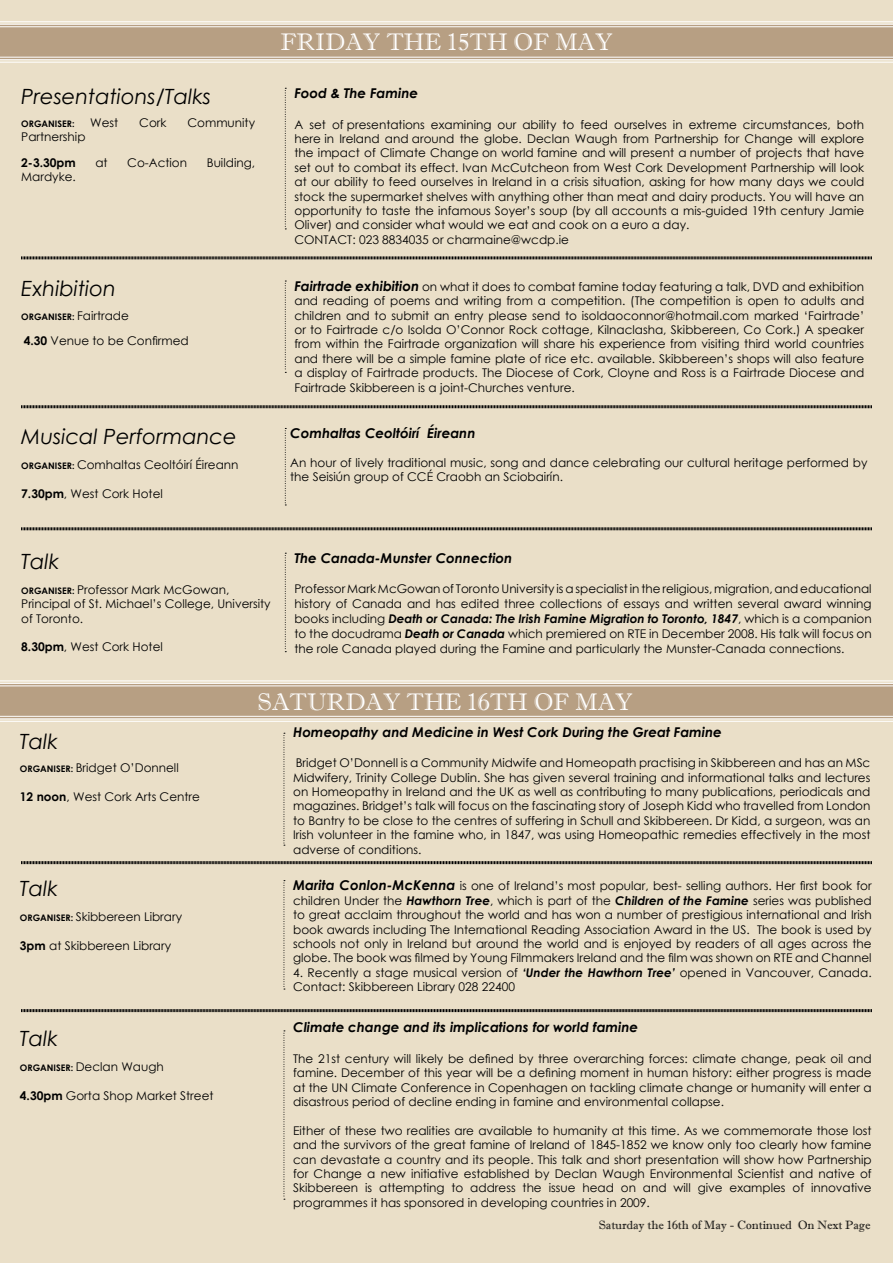
<style>
.page{position:relative;width:893px;height:1263px;background:#eadfc8}
.page>*{position:absolute;margin:0;border:0;box-sizing:border-box;transform-origin:0 0}
.t1{font:24px "Imprint MT Shadow";color:#fff}
.t2{font:italic 21px "Century Gothic";color:#000}
.t3{font:italic 700 13.5px "Century Gothic";color:#000}
.t4{font:12px/14.4px "Century Gothic";color:#000;text-align:justify}
.t5{font:12px "Imprint MT Shadow";color:#000}
.t6{font:700 12px "Century Gothic";color:#000}
.t7{font:700 9px "Century Gothic";color:#000}
.s1{font-weight:400;font-size:12px}
.s2{font-weight:700}
.s3{font-weight:700;font-size:9px}
.s4{font-weight:700;font-style:italic;font-size:13.5px}
.s5{font-weight:700;font-style:italic}
</style>
<div class="page">
<svg style="left:0;top:680px;width:893px;height:42px;background:#c5b29a"></svg>
<svg style="left:21px;top:405px;width:851px;height:4px;background:#746e63"></svg>
<svg style="left:21px;top:527px;width:851px;height:4px;background:#746e63"></svg>
<svg style="left:285px;top:281px;width:1px;height:92px"></svg>
<svg style="left:285px;top:428px;width:1px;height:78px"></svg>
<svg style="left:285px;top:553px;width:1px;height:99px"></svg>
<svg style="left:21px;top:256px;width:851px;height:4px;background:#746e63"></svg>
<svg style="left:285px;top:88px;width:1px;height:142px"></svg>
<svg style="left:0;top:21px;width:893px;height:42px;background:#c5b29a"></svg>
<svg style="left:21px;top:860px;width:851px;height:5px;background:#8b8577"></svg>
<svg style="left:284px;top:733px;width:1px;height:113px"></svg>
<svg style="left:284px;top:880px;width:1px;height:110px"></svg>
<svg style="left:284px;top:1030px;width:1px;height:170px"></svg>
<svg style="left:21px;top:1008px;width:851px;height:5px;background:#8b8577"></svg>
<h2 class="t2" style="left:21px;top:81px;width:191px">Presentations/Talks</h2>
<p class="t7" style="left:21px;top:117px;width:55px">ORGANISER:</p>
<p class="t4" style="left:90px;top:115px;width:30px">West</p>
<p class="t4" style="left:139px;top:115px;width:29px">Cork</p>
<p class="t4" style="left:187px;top:115px;width:69px">Community</p>
<p class="t4" style="left:21px;top:130px;width:66px">Partnership</p>
<p class="t6" style="left:21px;top:153px;width:56px">2-3.30pm</p>
<p class="t4" style="left:95px;top:155px;width:14px">at</p>
<p class="t4" style="left:127px;top:155px;width:61px">Co-Action</p>
<p class="t4" style="left:207px;top:155px;width:50px">Building,</p>
<p class="t4" style="left:21px;top:169px;width:56px">Mardyke.</p>
<h2 class="t2" style="left:21px;top:274px;width:96px">Exhibition</h2>
<p class="t7" style="left:21px;top:310px;width:109px">ORGANISER: <span class="s1">Fairtrade</span></p>
<p class="t4" style="left:24px;top:333px;width:167px"><span class="s2">4.30</span> Venue to be Confirmed</p>
<h2 class="t2" style="left:21px;top:422px;width:217px">Musical Performance</h2>
<p class="t4" style="left:21px;top:457px;width:219px"><span class="s3">ORGANISER:</span> Comhaltas Ceoltóirí Éireann</p>
<p class="t4" style="left:21px;top:486px;width:143px"><span class="s2">7.30pm</span>, West Cork Hotel</p>
<h1 class="t1" style="left:280px;top:27px;width:334px">Friday the 15th of May</h1>
<p class="t3" style="left:294px;top:83px;width:125px">Food &amp; The Famine</p>
<p class="t4" style="left:294px;top:117px;width:571px;text-align:left">A set of presentations examining our ability to feed ourselves in extreme circumstances, both here in Ireland and around the globe. Declan Waugh from Partnership for Change will explore the impact of Climate Change on world famine and will present a number of projects that have set out to combat its effect. Ivan McCutcheon from West Cork Development Partnership will look at our ability to feed ourselves in Ireland in a crisis situation, asking for how many days we could stock the supermarket shelves with anything other than meat and dairy products. You will have an opportunity to taste the infamous Soyer’s soup (by all accounts a mis-guided 19th century Jamie Oliver) and consider what would we eat and cook on a euro a day.<br>CONTACT: 023 8834035 or charmaine@wcdp.ie</p>
<p class="t4" style="left:294px;top:279px;width:571px"><span class="s4">Fairtrade exhibition</span> on what it does to combat famine today featuring a talk, DVD and exhibition and reading of poems and writing from a competition. (The competition is open to adults and children and to submit an entry please send to isoldaoconnor@hotmail.com marked ‘Fairtrade’ or to Fairtrade c/o Isolda O’Connor Rock cottage, Kilnaclasha, Skibbereen, Co Cork.) A speaker from within the Fairtrade organization will share his experience from visiting third world countries and there will be a simple famine plate of rice etc. available. Skibbereen’s shops will also feature a display of Fairtrade products. The Diocese of Cork, Cloyne and Ross is a Fairtrade Diocese and Fairtrade Skibbereen is a joint-Churches venture.</p>
<p class="t3" style="left:290px;top:423px;width:187px">Comhaltas Ceoltóirí Éireann</p>
<p class="t4" style="left:290px;top:455px;width:579px">An hour of lively traditional music, song and dance celebrating our cultural heritage performed by the Seisiún group of CCÉ Craobh an Sciobairín.</p>
<h2 class="t2" style="left:21px;top:546px;width:40px">Talk</h2>
<p class="t4" style="left:21px;top:582px;width:251px;text-align:left"><span class="s3">ORGANISER:</span> Professor Mark McGowan,<br>Principal of St. Michael’s College, University of Toronto.</p>
<p class="t4" style="left:21px;top:640px;width:143px"><span class="s2">8.30pm</span>, West Cork Hotel</p>
<p class="t3" style="left:294px;top:548px;width:219px">The Canada-Munster Connection</p>
<p class="t4" style="left:294px;top:581px;width:579px;line-height:15px">Professor Mark McGowan of Toronto University is a specialist in the religious, migration, and educational history of Canada and has edited three collections of essays and written several award winning books including <span class="s5">Death or Canada: The Irish Famine Migration to Toronto, 1847</span>, which is a companion to the docudrama <span class="s5">Death or Canada</span> which premiered on RTE in December 2008. His talk will focus on the role Canada played during the Famine and particularly the Munster-Canada connections.</p>
<h2 class="t2" style="left:20px;top:726px;width:40px">Talk</h2>
<p class="t4" style="left:20px;top:760px;width:160px"><span class="s3">ORGANISER:</span> Bridget O’Donnell</p>
<p class="t4" style="left:20px;top:789px;width:182px"><span class="s2">12 noon</span>, West Cork Arts Centre</p>
<h2 class="t2" style="left:20px;top:874px;width:40px">Talk</h2>
<p class="t4" style="left:20px;top:909px;width:164px"><span class="s3">ORGANISER:</span> Skibbereen Library</p>
<p class="t4" style="left:20px;top:938px;width:153px"><span class="s2">3pm</span> at Skibbereen Library</p>
<h2 class="t2" style="left:20px;top:1024px;width:40px">Talk</h2>
<p class="t4" style="left:20px;top:1060px;width:145px"><span class="s3">ORGANISER:</span> Declan Waugh</p>
<p class="t4" style="left:20px;top:1088px;width:195px"><span class="s2">4.30pm</span> Gorta Shop Market Street</p>
<h1 class="t1" style="left:258px;top:688px;width:377px">Saturday the 16th of May</h1>
<p class="t3" style="left:293px;top:721px;width:430px">Homeopathy and Medicine in West Cork During the Great Famine</p>
<p class="t4" style="left:293px;top:755px;width:579px">Bridget O’Donnell is a Community Midwife and Homeopath practising in Skibbereen and has an MSc Midwifery, Trinity College Dublin. She has given several training and informational talks and lectures on Homeopathy in Ireland and the UK as well as contributing to many publications, periodicals and magazines. Bridget’s talk will focus on the fascinating story of Joseph Kidd who travelled from London to Bantry to be close to the centres of suffering in Schull and Skibbereen. Dr Kidd, a surgeon, was an Irish volunteer in the famine who, in 1847, was using Homeopathic remedies effectively in the most adverse of conditions.</p>
<p class="t4" style="left:293px;top:879px;width:580px"><span class="s4">Marita Conlon-McKenna</span> is one of Ireland’s most popular, best- selling authors. Her first book for children Under the <span class="s5">Hawthorn Tree</span>, which is part of the <span class="s5">Children of the Famine</span> series was published to great acclaim throughout the world and has won a number of prestigious international and Irish book awards including The International Reading Association Award in the US. The book is used by schools not only in Ireland but around the world and is enjoyed by readers of all ages across the globe. The book was filmed by Young Filmmakers Ireland and the film was shown on RTE and Channel</p>
<p class="t4" style="left:293px;top:965px;width:580px">4. Recently a stage musical version of <span class="s5">‘Under the Hawthorn Tree’</span> opened in Vancouver, Canada.<br>Contact: Skibbereen Library 028 22400</p>
<p class="t3" style="left:293px;top:1017px;width:347px">Climate change and its implications for world famine</p>
<p class="t4" style="left:293px;top:1051px;width:580px">The 21st century will likely be defined by three overarching forces: climate change, peak oil and famine. December of this year will be a defining moment in human history: either progress is made at the UN Climate Conference in Copenhagen on tackling climate change or humanity will enter a disastrous period of decline ending in famine and environmental collapse.</p>
<p class="t4" style="left:293px;top:1123px;width:580px">Either of these two realities are available to humanity at this time. As we commemorate those lost and the survivors of the great famine of Ireland of 1845-1852 we know only too clearly how famine can devastate a country and its people. This talk and short presentation will show how Partnership for Change a new initiative established by Declan Waugh Environmental Scientist and native of Skibbereen is attempting to address the issue head on and will give examples of innovative programmes it has sponsored in developing countries in 2009.</p>
<p class="t5" style="left:599px;top:1218px;width:273px">Saturday the 16th of May - Continued On Next Page</p>
</div>
